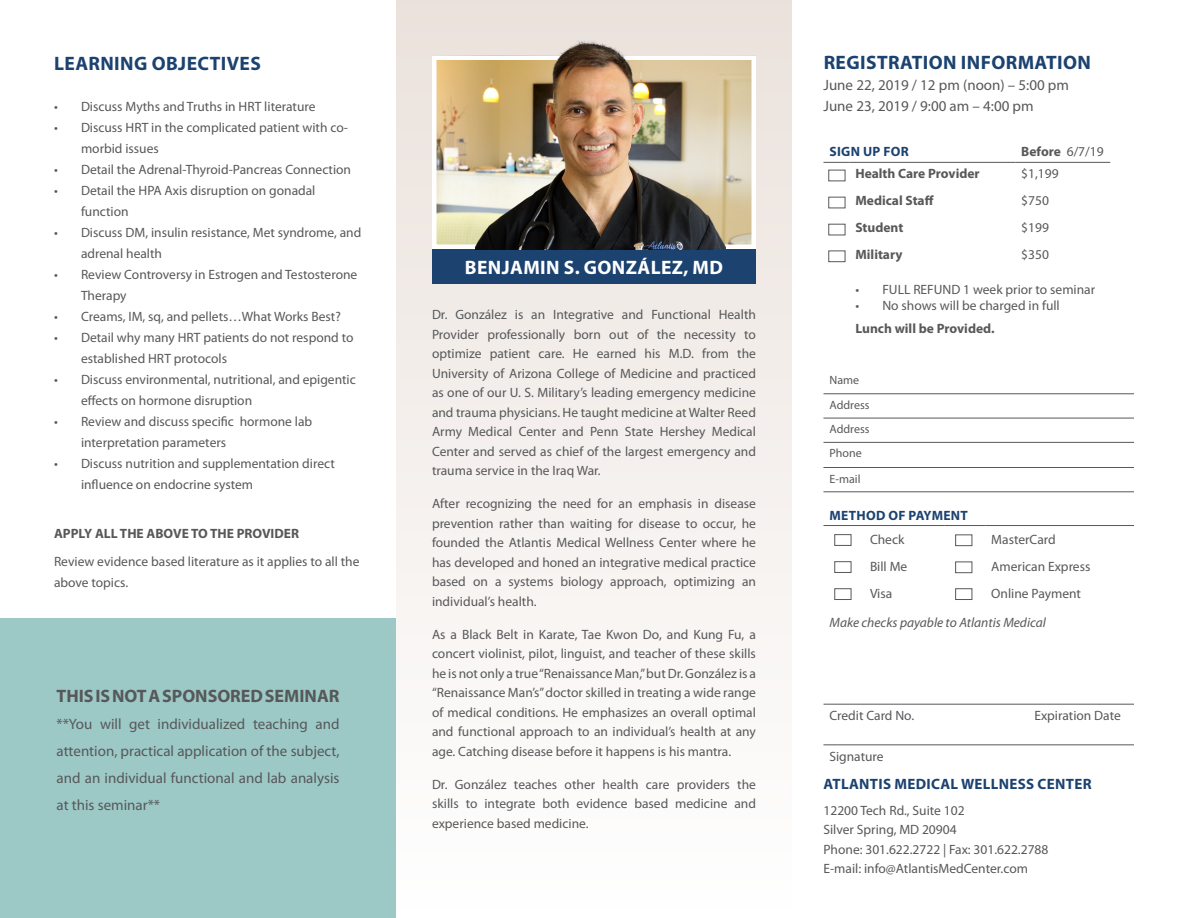
<style>
.page{position:relative;width:1188px;height:918px;background:#fff}
.page>*{position:absolute;margin:0;border:0;box-sizing:border-box;transform-origin:0 0}
.t1{font:700 19.5px "Myriad Pro";letter-spacing:.02em;color:#1c4270}
.t2{font:700 19.5px "Myriad Pro";letter-spacing:.02em;color:#fff}
.t3{font:700 18px "Myriad Pro";color:#57585a}
.t4{font:15px/27px "Myriad Pro";color:#57585a;text-align:justify}
.t5{font:700 15px "Myriad Pro";letter-spacing:.02em;color:#1c4270}
.t6{font:13.5px/19.5px "Myriad Pro";color:#57585a}
.t7{font:700 13.5px "Myriad Pro";color:#57585a}
.t8{font:italic 13.5px "Myriad Pro";color:#57585a}
.t9{font:700 13.5px "Myriad Pro";letter-spacing:.02em;color:#1c4270}
.t10{font:12px "Myriad Pro";color:#57585a}
.s1{font-weight:400}
</style>
<div class="page">
<div style="left:396px;top:0;width:396px;height:918px;background:linear-gradient(to bottom,#ebe2dc,#fff)"></div>
<img style="left:432px;top:55px;width:324px;height:189px">
<div style="left:432px;top:56px;width:324px;height:193px;border:4px solid #fff"></div>
<div style="left:0;top:619px;width:396px;height:299px;background:#9cc8c6"></div>
<svg style="left:824px;top:162px;width:25px;height:1px"></svg>
<hr style="left:849px;top:162px;width:166px;height:1px;background:#57585a">
<hr style="left:1015px;top:162px;width:95px;height:1px;background:#57585a">
<hr style="left:824px;top:525px;width:40px;height:1px;background:#57585a">
<hr style="left:864px;top:525px;width:81px;height:1px;background:#57585a">
<hr style="left:945px;top:525px;width:40px;height:1px;background:#57585a">
<hr style="left:985px;top:525px;width:149px;height:1px;background:#57585a">
<div style="left:828px;top:170px;width:17px;height:11px;border:1px solid #57585a"></div>
<div style="left:834px;top:534px;width:17px;height:12px;border:1px solid #57585a"></div>
<div style="left:955px;top:534px;width:17px;height:12px;border:1px solid #57585a"></div>
<div style="left:828px;top:197px;width:17px;height:11px;border:1px solid #57585a"></div>
<div style="left:834px;top:561px;width:17px;height:12px;border:1px solid #57585a"></div>
<div style="left:955px;top:562px;width:17px;height:11px;border:1px solid #57585a"></div>
<div style="left:955px;top:588px;width:17px;height:12px;border:1px solid #57585a"></div>
<div style="left:828px;top:224px;width:17px;height:11px;border:1px solid #57585a"></div>
<div style="left:828px;top:251px;width:17px;height:11px;border:1px solid #57585a"></div>
<div style="left:834px;top:588px;width:17px;height:12px;border:1px solid #57585a"></div>
<hr style="left:824px;top:394px;width:310px;height:1px;background:#57585a">
<hr style="left:824px;top:418px;width:310px;height:1px;background:#57585a">
<hr style="left:824px;top:442px;width:310px;height:1px;background:#57585a">
<hr style="left:824px;top:467px;width:310px;height:1px;background:#57585a">
<hr style="left:824px;top:492px;width:310px;height:1px;background:#57585a">
<hr style="left:824px;top:704px;width:310px;height:1px;background:#57585a">
<hr style="left:824px;top:745px;width:310px;height:1px;background:#57585a">
<div style="left:432px;top:249px;width:324px;height:35px;background:#1c4270"></div>
<img style="left:475px;top:39px;width:251px;height:210px">
<p class="t1" style="left:54px;top:51px;width:208px">LEARNING OBJECTIVES</p>
<p class="t6" style="left:54px;top:97px;width:263px">• Discuss Myths and Truths in HRT literature</p>
<p class="t6" style="left:81px;top:117px;width:269px;line-height:21px;text-indent:-27px">• Discuss HRT in the complicated patient with co&shy;morbid issues</p>
<p class="t6" style="left:54px;top:160px;width:299px">• Detail the Adrenal-Thyroid-Pancreas Connection</p>
<p class="t6" style="left:81px;top:180px;width:236px;line-height:21px;text-indent:-27px">• Detail the HPA Axis disruption on gonadal function</p>
<p class="t6" style="left:81px;top:222px;width:282px;line-height:21px;text-indent:-27px">• Discuss DM, insulin resistance, Met syndrome, and adrenal health</p>
<p class="t6" style="left:81px;top:264px;width:278px;line-height:21px;text-indent:-27px">• Review Controversy in Estrogen and Testosterone<br>Therapy</p>
<p class="t6" style="left:54px;top:307px;width:288px">• Creams, IM, sq, and pellets…What Works Best?</p>
<p class="t6" style="left:81px;top:327px;width:274px;line-height:21px;text-indent:-27px">• Detail why many HRT patients do not respond to established HRT protocols</p>
<p class="t6" style="left:81px;top:369px;width:276px;line-height:21px;text-indent:-27px">• Discuss environmental, nutritional, and epigentic effects on hormone disruption</p>
<p class="t6" style="left:81px;top:411px;width:233px;line-height:21px;text-indent:-27px">• Review and discuss specific hormone lab interpretation parameters</p>
<p class="t6" style="left:81px;top:453px;width:255px;line-height:21px;text-indent:-27px">• Discuss nutrition and supplementation direct influence on endocrine system</p>
<p class="t7" style="left:54px;top:525px;width:247px">APPLY ALL THE ABOVE TO THE PROVIDER</p>
<p class="t6" style="left:54px;top:551px;width:307px;line-height:21px">Review evidence based literature as it applies to all the above topics.</p>
<p class="t3" style="left:57px;top:684px;width:284px">THIS IS NOT A SPONSORED SEMINAR</p>
<p class="t4" style="left:57px;top:710px;width:284px">**You will get individualized teaching and attention, practical application of the subject, and an individual functional and lab analysis at this seminar**</p>
<p class="t2" style="left:465px;top:254px;width:260px">BENJAMIN S. GONZÁLEZ, MD</p>
<p class="t6" style="left:432px;top:305px;width:326px;text-align:justify">Dr. González is an Integrative and Functional Health Provider professionally born out of the necessity to optimize patient care. He earned his M.D. from the University of Arizona College of Medicine and practiced as one of our U. S. Military’s leading emergency medicine and trauma physicians. He taught medicine at Walter Reed Army Medical Center and Penn State Hershey Medical Center and served as chief of the largest emergency and trauma service in the Iraq War.</p>
<p class="t6" style="left:432px;top:494px;width:326px;text-align:justify">After recognizing the need for an emphasis in disease prevention rather than waiting for disease to occur, he founded the Atlantis Medical Wellness Center where he has developed and honed an integrative medical practice based on a systems biology approach, optimizing an individual’s health.</p>
<p class="t6" style="left:432px;top:624px;width:326px;text-align:justify">As a Black Belt in Karate, Tae Kwon Do, and Kung Fu, a concert violinist, pilot, linguist, and teacher of these skills he is not only a true “Renaissance Man,” but Dr. González is a “Renaissance Man’s” doctor skilled in treating a wide range of medical conditions. He emphasizes an overall optimal and functional approach to an individual’s health at any age. Catching disease before it happens is his mantra.</p>
<p class="t6" style="left:432px;top:774px;width:326px;text-align:justify">Dr. González teaches other health care providers the skills to integrate both evidence based medicine and experience based medicine.</p>
<p class="t1" style="left:824px;top:49px;width:269px">REGISTRATION INFORMATION</p>
<p class="t4" style="left:824px;top:71px;width:247px">June 22, 2019 / 12 pm (noon) – 5:00 pm</p>
<p class="t4" style="left:824px;top:92px;width:212px">June 23, 2019 / 9:00 am – 4:00 pm</p>
<p class="t9" style="left:830px;top:143px;width:81px">SIGN UP FOR</p>
<p class="t7" style="left:1021px;top:143px;width:84px">Before <span class="s1">6/7/19</span></p>
<p class="t7" style="left:855px;top:165px;width:126px">Health Care Provider</p>
<p class="t6" style="left:1021px;top:164px;width:39px">$1,199</p>
<p class="t7" style="left:855px;top:192px;width:80px">Medical Staff</p>
<p class="t6" style="left:1021px;top:191px;width:29px">$750</p>
<p class="t7" style="left:855px;top:219px;width:50px">Student</p>
<p class="t6" style="left:1021px;top:218px;width:29px">$199</p>
<p class="t7" style="left:855px;top:246px;width:49px">Military</p>
<p class="t6" style="left:1021px;top:245px;width:29px">$350</p>
<p class="t6" style="left:855px;top:279px;width:241px">• FULL REFUND 1 week prior to seminar</p>
<p class="t6" style="left:855px;top:295px;width:206px">• No shows will be charged in full</p>
<p class="t7" style="left:855px;top:319px;width:141px">Lunch will be Provided.</p>
<p class="t10" style="left:830px;top:373px;width:31px">Name</p>
<p class="t10" style="left:830px;top:397px;width:42px">Address</p>
<p class="t10" style="left:830px;top:422px;width:42px">Address</p>
<p class="t10" style="left:830px;top:446px;width:34px">Phone</p>
<p class="t10" style="left:830px;top:471px;width:33px">E-mail</p>
<p class="t9" style="left:830px;top:506px;width:140px">METHOD OF PAYMENT</p>
<p class="t6" style="left:870px;top:530px;width:36px">Check</p>
<p class="t6" style="left:991px;top:530px;width:66px">MasterCard</p>
<p class="t6" style="left:870px;top:557px;width:39px">Bill Me</p>
<p class="t6" style="left:991px;top:557px;width:101px">American Express</p>
<p class="t6" style="left:870px;top:584px;width:24px">Visa</p>
<p class="t6" style="left:991px;top:584px;width:91px">Online Payment</p>
<p class="t8" style="left:830px;top:614px;width:218px">Make checks payable to Atlantis Medical</p>
<p class="t6" style="left:830px;top:706px;width:86px">Credit Card No.</p>
<p class="t6" style="left:1034px;top:706px;width:88px">Expiration Date</p>
<p class="t6" style="left:830px;top:746px;width:56px">Signature</p>
<p class="t5" style="left:824px;top:774px;width:269px">ATLANTIS MEDICAL WELLNESS CENTER</p>
<p class="t6" style="left:824px;top:800px;width:143px">12200 Tech Rd., Suite 102</p>
<p class="t6" style="left:824px;top:820px;width:135px">Silver Spring, MD 20904</p>
<p class="t6" style="left:824px;top:839px;width:226px">Phone: 301.622.2722 | Fax: 301.622.2788</p>
<p class="t6" style="left:824px;top:859px;width:206px">E-mail: info@AtlantisMedCenter.com</p>
</div>
